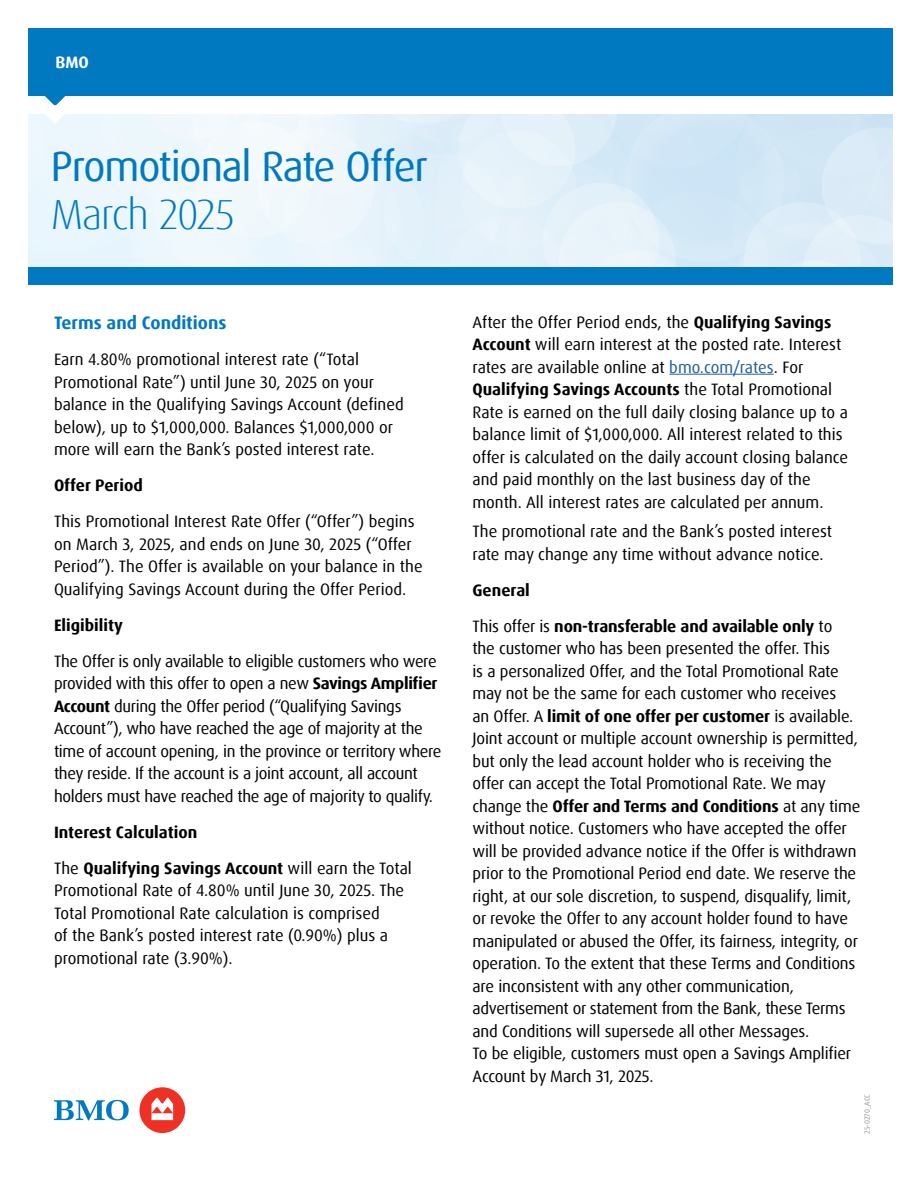
<style>
.page{position:relative;width:918px;height:1188px;background:#fff}
.page>*{position:absolute;margin:0;border:0;box-sizing:border-box;transform-origin:0 0}
.Title_Headline{font:42px/48px "Dax Pro";letter-spacing:-.035em;color:#0079c1}
.Paragraph_Heading{font:700 18px "Dax Pro";color:#0079c1}
.Body_copy{font:16.5px/22.5px "Dax Pro";letter-spacing:-.01em;color:#000}
.Sub_Head{font:700 16.5px "Dax Pro";color:#000}
.Line_of_Business{font:700 16.5px "Dax Pro";color:#fff}
.t1{font:7.5px "Dax Pro";letter-spacing:-.015em;color:#939598}
.s1{font-weight:300}
.s2{font-weight:700}
.s3{color:#215e9e}
</style>
<div class="page">
<div style="left:28px;top:267px;width:864px;height:18px;background:#0079c1"></div>
<div style="left:28px;top:28px;width:864px;height:68px;background:#0079c1"></div>
<svg style="left:28px;top:96px;width:864px;height:171px"></svg>
<hr style="left:669px;top:374px;width:105px;height:1px;background:#215e9e">
<svg style="left:54px;top:1100px;width:75px;height:20px"></svg>
<div style="left:139px;top:1087px;width:46px;height:46px;background:#ee3124;border-radius:50%"></div>
<svg style="left:152px;top:1098px;width:21px;height:22px"></svg>
<h1 class="Line_of_Business" style="left:55px;top:52px;width:35px">BMO</h1>
<h1 class="Title_Headline" style="left:51px;top:142px;width:379px">Promotional Rate Offer<br><span class="s1">March 2025</span></h1>
<h2 class="Paragraph_Heading" style="left:54px;top:311px;width:174px">Terms and Conditions</h2>
<p class="Body_copy" style="left:54px;top:348px;width:351px">Earn 4.80% promotional interest rate (“Total Promotional Rate”) until June 30, 2025 on your balance in the Qualifying Savings Account (defined below), up to $1,000,000. Balances $1,000,000 or more will earn the Bank’s posted interest rate.</p>
<h3 class="Sub_Head" style="left:54px;top:475px;width:90px">Offer Period</h3>
<p class="Body_copy" style="left:54px;top:510px;width:370px">This Promotional Interest Rate Offer (“Offer”) begins on March 3, 2025, and ends on June 30, 2025 (“Offer Period”). The Offer is available on your balance in the Qualifying Savings Account during the Offer Period.</p>
<h3 class="Sub_Head" style="left:54px;top:614px;width:70px">Eligibility</h3>
<p class="Body_copy" style="left:54px;top:650px;width:389px">The Offer is only available to eligible customers who were provided with this offer to open a new <span class="s2">Savings Amplifier Account</span> during the Offer period (“Qualifying Savings Account”), who have reached the age of majority at the time of account opening, in the province or territory where they reside. If the account is a joint account, all account holders must have reached the age of majority to qualify.</p>
<h3 class="Sub_Head" style="left:54px;top:821px;width:145px">Interest Calculation</h3>
<p class="Body_copy" style="left:54px;top:857px;width:359px">The <span class="s2">Qualifying Savings Account</span> will earn the Total Promotional Rate of 4.80% until June 30, 2025. The Total Promotional Rate calculation is comprised<br>of the Bank’s posted interest rate (0.90%) plus a promotional rate (3.90%).</p>
<p class="Body_copy" style="left:472px;top:311px;width:377px">After the Offer Period ends, the <span class="s2">Qualifying Savings Account</span> will earn interest at the posted rate. Interest rates are available online at <span class="s3">bmo.com/rates</span>. For <span class="s2">Qualifying Savings Accounts</span> the Total Promotional Rate is earned on the full daily closing balance up to a balance limit of $1,000,000. All interest related to this offer is calculated on the daily account closing balance and paid monthly on the last business day of the month. All interest rates are calculated per annum.</p>
<p class="Body_copy" style="left:472px;top:520px;width:361px">The promotional rate and the Bank’s posted interest rate may change any time without advance notice.</p>
<h3 class="Sub_Head" style="left:472px;top:579px;width:59px">General</h3>
<p class="Body_copy" style="left:472px;top:615px;width:389px">This offer is <span class="s2">non-transferable and available only</span> to<br>the customer who has been presented the offer. This<br>is a personalized Offer, and the Total Promotional Rate may not be the same for each customer who receives<br>an Offer. A <span class="s2">limit of one offer per customer</span> is available.<br>Joint account or multiple account ownership is permitted, but only the lead account holder who is receiving the offer can accept the Total Promotional Rate. We may change the <span class="s2">Offer and Terms and Conditions</span> at any time without notice. Customers who have accepted the offer will be provided advance notice if the Offer is withdrawn prior to the Promotional Period end date. We reserve the right, at our sole discretion, to suspend, disqualify, limit, or revoke the Offer to any account holder found to have manipulated or abused the Offer, its fairness, integrity, or operation. To the extent that these Terms and Conditions are inconsistent with any other communication, advertisement or statement from the Bank, these Terms and Conditions will supersede all other Messages.<br>To be eligible, customers must open a Savings Amplifier Account by March 31, 2025.</p>
<p class="t1" style="left:862px;top:1134px;width:41px;rotate:-90deg">25-0270_ACC</p>
</div>
